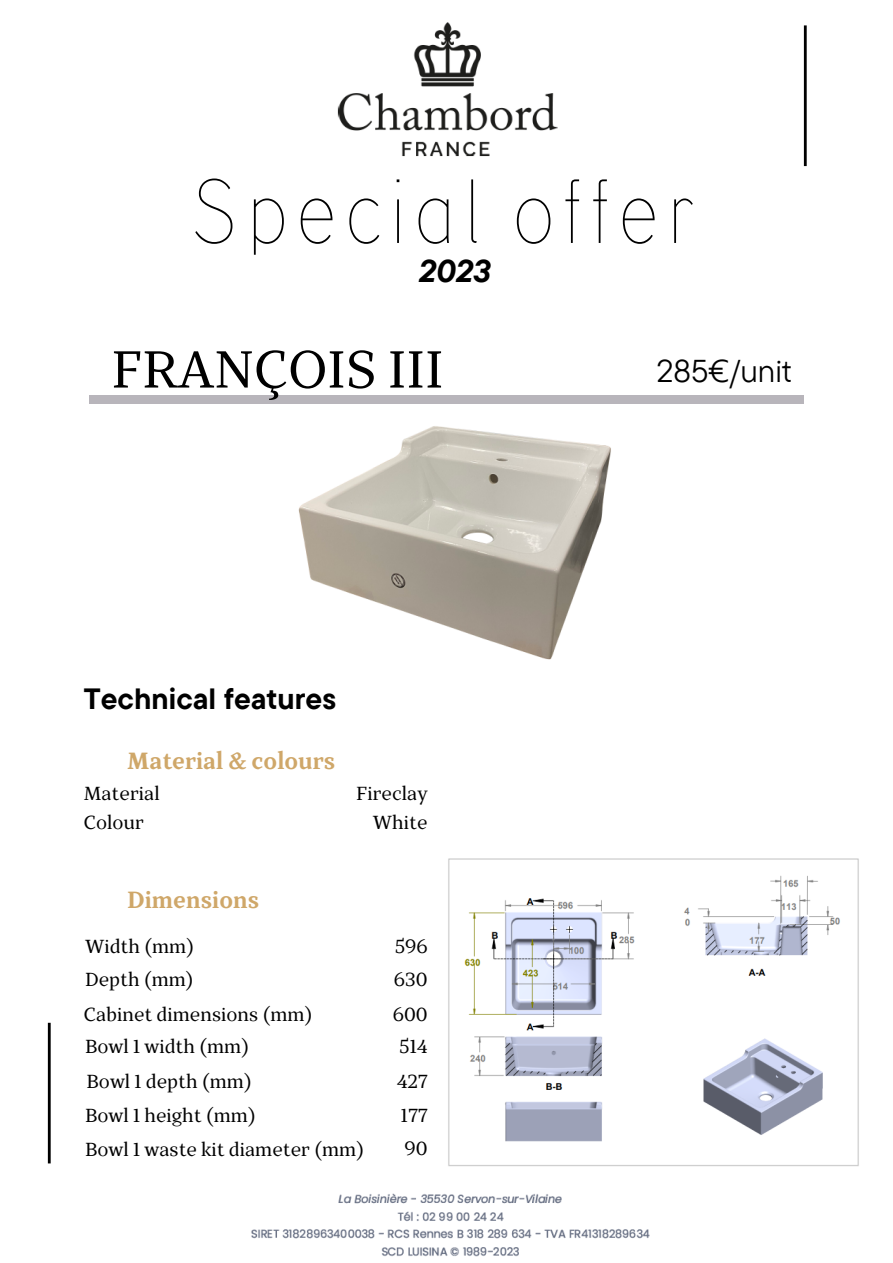
<style>
.page{position:relative;width:893px;height:1263px;background:#fff}
.page>*{position:absolute;margin:0;border:0;box-sizing:border-box;transform-origin:0 0}
.t1{font:100 90.75px "TT Corals";letter-spacing:.085em;color:#000}
.t2{font:51.75px "TT Bells";color:#000}
.t3{font:31.5px "TT Commons Pro";color:#000}
.t4{font:italic 700 31.5px "TT Commons Pro";color:#000}
.t5{font:700 29.25px "TT Commons Pro";letter-spacing:.005em;color:#000}
.t6{font:700 23.25px "TT Bells";color:#cfa769}
.t7{font:18.75px "TT Bells";color:#000}
</style>
<div class="page">
<hr style="left:48px;top:1023px;width:3px;height:140px;background:#000">
<hr style="left:804px;top:25px;width:2px;height:141px;background:#000">
<img style="left:337px;top:22px;width:221px;height:135px">
<div style="left:89px;top:395px;width:715px;height:8px;background:#b8b5bb"></div>
<img style="left:251px;top:1193px;width:399px;height:64px">
<img style="left:298px;top:426px;width:313px;height:234px">
<img style="left:448px;top:858px;width:411px;height:308px">
<p class="t1" style="left:191px;top:157px;width:505px">Special offer</p>
<p class="t4" style="left:419px;top:250px;width:73px">2023</p>
<p class="t2" style="left:111px;top:338px;width:334px">FRANÇOIS III</p>
<p class="t3" style="left:657px;top:351px;width:137px">285€/unit</p>
<p class="t5" style="left:84px;top:679px;width:254px">Technical features</p>
<p class="t6" style="left:127px;top:747px;width:210px">Material &amp; colours</p>
<p class="t7" style="left:84px;top:782px;width:78px">Material</p>
<p class="t7" style="left:84px;top:811px;width:62px">Colour</p>
<p class="t7" style="left:356px;top:782px;width:73px">Fireclay</p>
<p class="t7" style="left:373px;top:811px;width:56px">White</p>
<p class="t6" style="left:127px;top:885px;width:134px">Dimensions</p>
<p class="t7" style="left:85px;top:935px;width:111px">Width (mm)</p>
<p class="t7" style="left:85px;top:967px;width:110px">Depth (mm)</p>
<p class="t7" style="left:84px;top:1003px;width:230px">Cabinet dimensions (mm)</p>
<p class="t7" style="left:85px;top:1035px;width:166px">Bowl 1 width (mm)</p>
<p class="t7" style="left:86px;top:1070px;width:167px">Bowl 1 depth (mm)</p>
<p class="t7" style="left:85px;top:1104px;width:172px">Bowl 1 height (mm)</p>
<p class="t7" style="left:85px;top:1138px;width:281px">Bowl 1 waste kit diameter (mm)</p>
<p class="t7" style="left:395px;top:935px;width:34px">596</p>
<p class="t7" style="left:394px;top:967px;width:35px">630</p>
<p class="t7" style="left:393px;top:1003px;width:36px">600</p>
<p class="t7" style="left:399px;top:1035px;width:30px">514</p>
<p class="t7" style="left:397px;top:1070px;width:32px">427</p>
<p class="t7" style="left:401px;top:1104px;width:28px">177</p>
<p class="t7" style="left:404px;top:1137px;width:25px">90</p>
</div>
